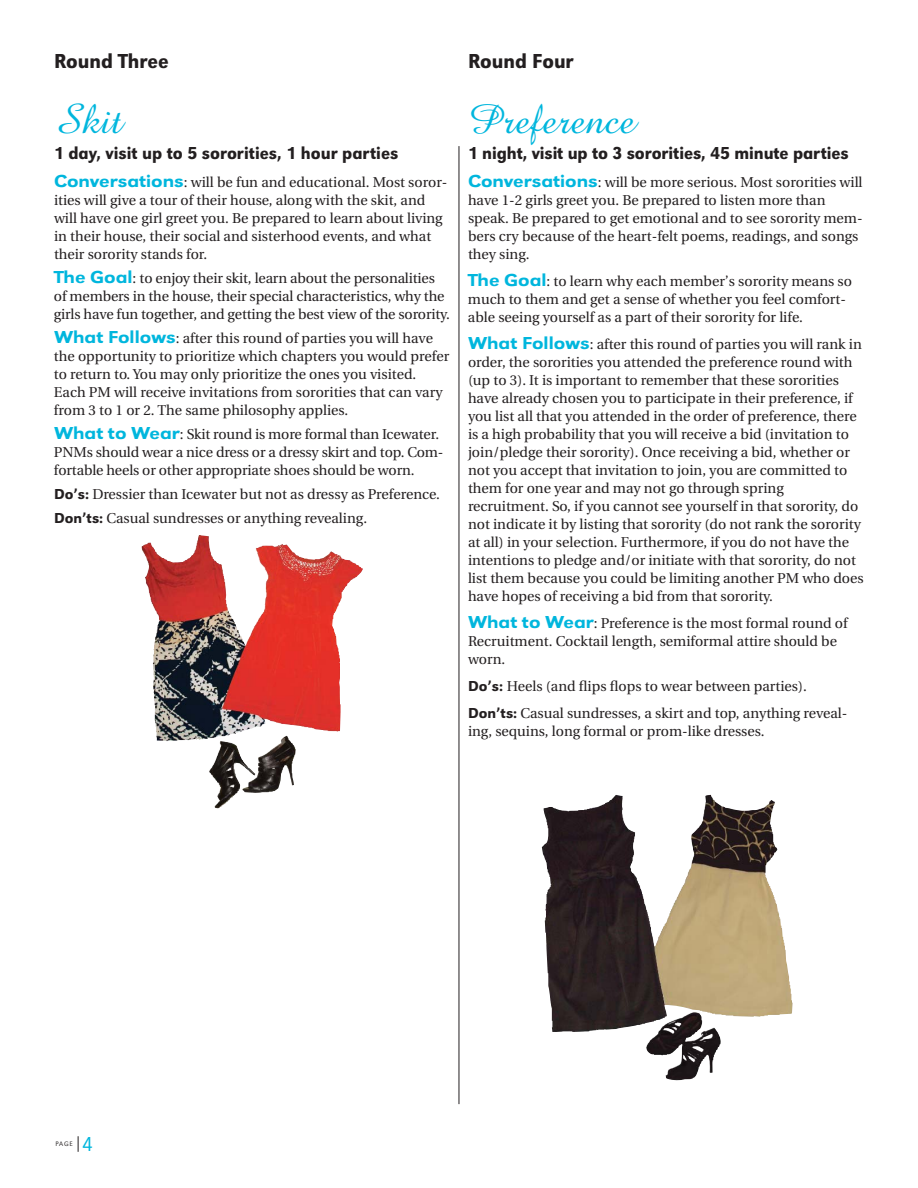
<style>
.page{position:relative;width:918px;height:1188px;background:#fff}
.page>*{position:absolute;margin:0;border:0;box-sizing:border-box;transform-origin:0 0}
.t1{font:42px "Amazone BT";color:#00b6dd}
.t2{font:21px "URW Grotesk T Medi Narr";color:#231f20}
.t3{font:21px "URW Grotesk T Ligh Narr";color:#00b6dd}
.t4{font:18px "URW Grotesk T Medi Narr";letter-spacing:-.005em;color:#231f20}
.t5{font:14.25px/18px "Utopia";color:#231f20}
.t6{font:6.75px "URW Grotesk T Ligh";color:#231f20}
.s1{font-family:"URW Grotesk T Medi Extr Wide";font-size:18px;color:#00b6dd}
.s2{font-family:"URW Grotesk T";font-weight:500;font-size:15px}
</style>
<div class="page">
<hr style="left:459px;top:146px;width:1px;height:958px;background:#231f20">
<img style="left:157px;top:536px;width:206px;height:205px">
<img style="left:542px;top:795px;width:251px;height:222px">
<svg style="left:78px;top:1136px;width:1px;height:16px"></svg>
<h2 class="t2" style="left:54px;top:53px;width:116px">Round Three</h2>
<h1 class="t1" style="left:54px;top:105px;width:70px">Skit</h1>
<p class="t4" style="left:54px;top:146px;width:346px">1 day, visit up to 5 sororities, 1 hour parties</p>
<p class="t5" style="left:54px;top:174px;width:395px"><span class="s1">Conversations</span>: will be fun and educational. Most soror&shy;ities will give a tour of their house, along with the skit, and will have one girl greet you. Be prepared to learn about living in their house, their social and sisterhood events, and what their sorority stands for.</p>
<p class="t5" style="left:54px;top:270px;width:397px"><span class="s1">The Goal</span>: to enjoy their skit, learn about the personalities of members in the house, their special characteristics, why the girls have fun together, and getting the best view of the sorority.</p>
<p class="t5" style="left:54px;top:330px;width:397px"><span class="s1">What Follows</span>: after this round of parties you will have the opportunity to prioritize which chapters you would prefer to return to. You may only prioritize the ones you visited.<br>Each PM will receive invitations from sororities that can vary from 3 to 1 or 2. The same philosophy applies.</p>
<p class="t5" style="left:54px;top:426px;width:391px"><span class="s1">What to Wear</span>: Skit round is more formal than Icewater.<br>PNMs should wear a nice dress or a dressy skirt and top. Com&shy;fortable heels or other appropriate shoes should be worn.</p>
<p class="t5" style="left:54px;top:483px;width:388px;line-height:24px"><span class="s2">Do’s:</span> Dressier than Icewater but not as dressy as Preference.<br><span class="s2">Don’ts:</span> Casual sundresses or anything revealing.</p>
<h2 class="t2" style="left:468px;top:53px;width:107px">Round Four</h2>
<h1 class="t1" style="left:468px;top:105px;width:169px">Preference</h1>
<p class="t4" style="left:468px;top:146px;width:382px">1 night, visit up to 3 sororities, 45 minute parties</p>
<p class="t5" style="left:468px;top:174px;width:396px"><span class="s1">Conversations</span>: will be more serious. Most sororities will have 1-2 girls greet you. Be prepared to listen more than speak. Be prepared to get emotional and to see sorority mem&shy;bers cry because of the heart-felt poems, readings, and songs they sing.</p>
<p class="t5" style="left:468px;top:273px;width:386px"><span class="s1">The Goal</span>: to learn why each member’s sorority means so much to them and get a sense of whether you feel comfort&shy;able seeing yourself as a part of their sorority for life.</p>
<p class="t5" style="left:468px;top:336px;width:397px"><span class="s1">What Follows</span>: after this round of parties you will rank in order, the sororities you attended the preference round with (up to 3). It is important to remember that these sororities have already chosen you to participate in their preference, if you list all that you attended in the order of preference, there is a high probability that you will receive a bid (invitation to join/pledge their sorority). Once receiving a bid, whether or not you accept that invitation to join, you are committed to them for one year and may not go through spring recruitment. So, if you cannot see yourself in that sorority, do not indicate it by listing that sorority (do not rank the sorority at all) in your selection. Furthermore, if you do not have the intentions to pledge and/or initiate with that sorority, do not list them because you could be limiting another PM who does have hopes of receiving a bid from that sorority.</p>
<p class="t5" style="left:468px;top:615px;width:381px"><span class="s1">What to Wear</span>: Preference is the most formal round of<br>Recruitment. Cocktail length, semiformal attire should be worn.</p>
<p class="t5" style="left:468px;top:674px;width:381px;line-height:27px"><span class="s2">Do’s:</span> Heels (and flips flops to wear between parties).<br><span class="s2">Don’ts:</span> Casual sundresses, a skirt and top, anything reveal-</p>
<p class="t5" style="left:468px;top:723px;width:298px">ing, sequins, long formal or prom-like dresses.</p>
<p class="t6" style="left:55px;top:1141px;width:19px">PAGE</p>
<h2 class="t3" style="left:82px;top:1135px;width:12px">4</h2>
</div>
